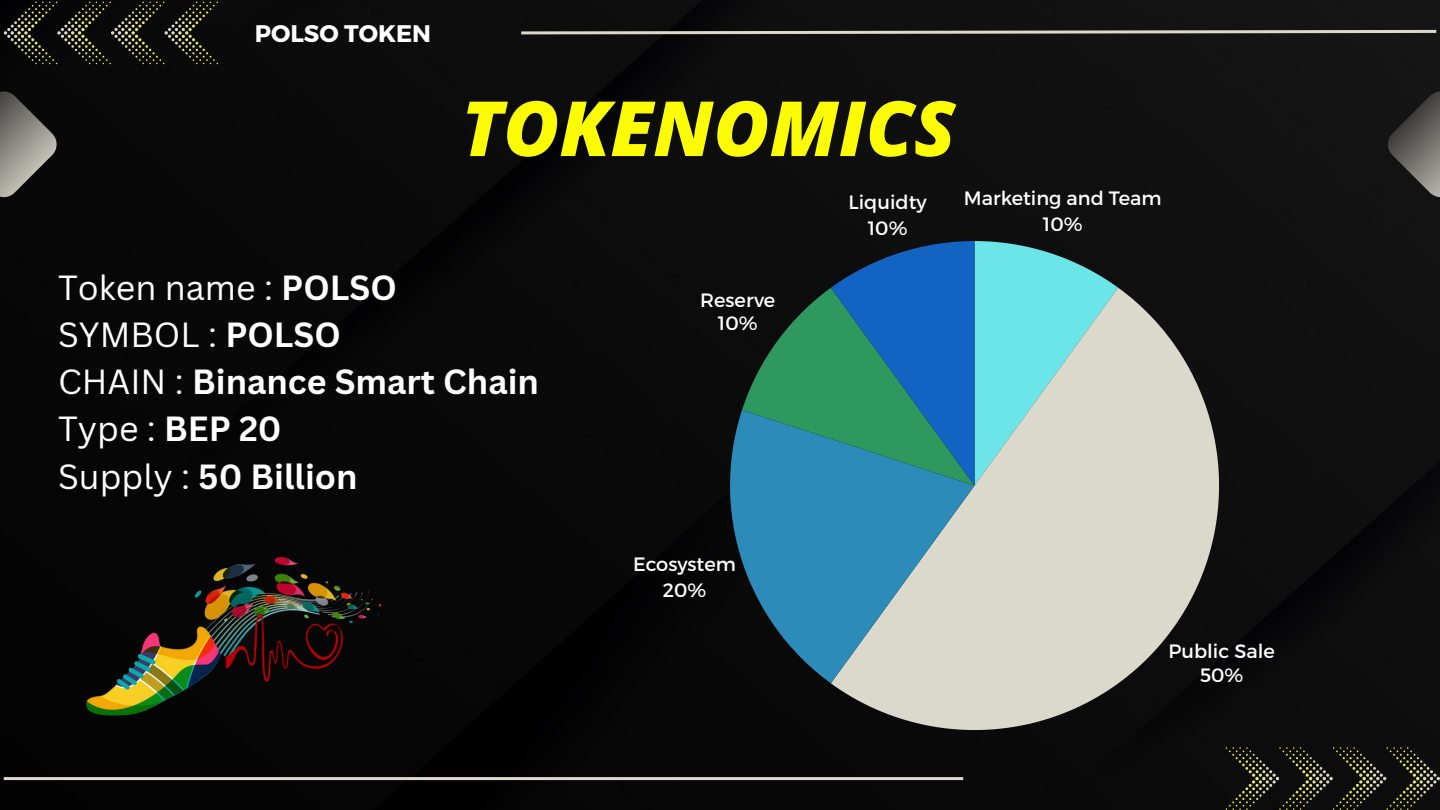
<style>
.page{position:relative;width:1440px;height:810px;background:#fff}
.page>*{position:absolute;margin:0;border:0;box-sizing:border-box;transform-origin:0 0}
.t1{font:italic 800 76.2px "Open Sans";color:#fcfc04}
.t2{font:700 34px "Canva Sans";color:#fff}
.t3{font:34px "Canva Sans";color:#fff}
.t4{font:700 24px "Montserrat";color:#fff}
.t5{font:19.3px "Montserrat";color:#fff}
.s1{font-weight:700}
.s2{font-weight:400}
</style>
<div class="page">
<img style="left:0;top:0;width:1440px;height:810px">
<svg style="left:518px;top:28px;width:921px;height:8px;background:#5b5a56"></svg>
<hr style="left:4px;top:777px;width:959px;height:3px;background:#dbd8cc">
<svg style="left:4px;top:2px;width:214px;height:62px;background:#1f1f15"></svg>
<svg style="left:1226px;top:747px;width:214px;height:63px;background:#232318"></svg>
<svg style="left:1386px;top:90px;width:54px;height:109px;background:#434240"></svg>
<svg style="left:0;top:90px;width:58px;height:109px;background:#5c5a56"></svg>
<svg style="left:831px;top:288px;width:388px;height:442px;background:#a8a69d"></svg>
<svg style="left:730px;top:410px;width:245px;height:273px;background:#5a8fa6"></svg>
<svg style="left:742px;top:241px;width:376px;height:245px;background:#4b929d"></svg>
<img style="left:58px;top:537px;width:344px;height:199px">
<p class="t4" style="left:255px;top:18px;width:178px">POLSO TOKEN</p>
<p class="t1" style="left:461px;top:75px;width:496px">TOKENOMICS</p>
<p class="t5" style="left:848px;top:190px;width:80px">Liquidty</p>
<p class="t5" style="left:868px;top:216px;width:41px">10%</p>
<p class="t5" style="left:964px;top:186px;width:199px">Marketing and Team</p>
<p class="t5" style="left:1043px;top:212px;width:41px">10%</p>
<p class="t3" style="left:58px;top:263px;width:340px">Token name : <span class="s1">POLSO</span></p>
<p class="t3" style="left:58px;top:310px;width:284px">SYMBOL : <span class="s1">POLSO</span></p>
<p class="t2" style="left:58px;top:358px;width:482px"><span class="s2">CHAIN :</span> Binance Smart Chain</p>
<p class="t3" style="left:58px;top:405px;width:225px">Type : <span class="s1">BEP 20</span></p>
<p class="t2" style="left:58px;top:452px;width:301px"><span class="s2">Supply :</span> 50 Billion</p>
<p class="t5" style="left:700px;top:288px;width:76px">Reserve</p>
<p class="t5" style="left:718px;top:311px;width:41px">10%</p>
<p class="t5" style="left:633px;top:552px;width:104px">Ecosystem</p>
<p class="t5" style="left:663px;top:577px;width:45px">20%</p>
<p class="t5" style="left:1169px;top:638px;width:108px">Public Sale</p>
<p class="t5" style="left:1200px;top:663px;width:45px">50%</p>
</div>
